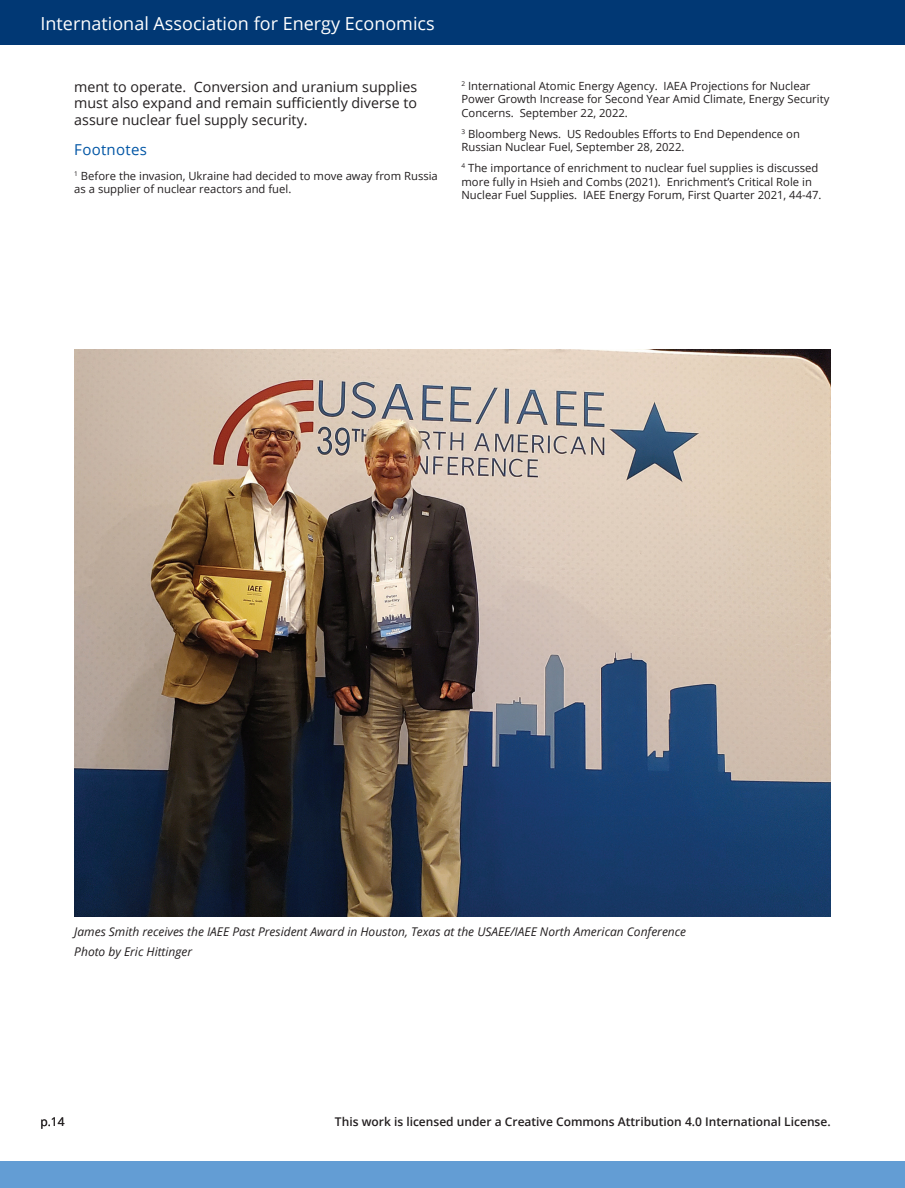
<style>
.page{position:relative;width:905px;height:1188px;background:#fff}
.page>*{position:absolute;margin:0;border:0;box-sizing:border-box;transform-origin:0 0}
.t1{font:18px "Open Sans";color:#fff}
.Heading_NEW{font:15px "Open Sans";letter-spacing:.02em;color:#0155a5}
.Body_Text_NEW{font:14.25px/16.5px "Open Sans";color:#231f20;text-align:justify}
.Figure_Caption_NEW{font:italic 12px "Open Sans";color:#231f20}
.t2{font:600 12px "Open Sans";color:#231f20}
.t3{font:12px "Open Sans";color:#231f20}
.Footnotes___Referenc{font:11.25px/13.5px "Open Sans";color:#231f20}
</style>
<div class="page">
<div style="left:0;top:0;width:904px;height:45px;background:#013874"></div>
<div style="left:0;top:1161px;width:904px;height:27px;background:#639dd4"></div>
<img style="left:74px;top:350px;width:756px;height:566px">
<h1 class="t1" style="left:40px;top:11px;width:396px">International Association for Energy Economics</h1>
<p class="Body_Text_NEW" style="left:74px;top:78px;width:344px">ment to operate. Conversion and uranium supplies must also expand and remain sufficiently diverse to assure nuclear fuel supply security.</p>
<p class="Heading_NEW" style="left:74px;top:139px;width:74px">Footnotes</p>
<p class="Footnotes___Referenc" style="left:74px;top:169px;width:365px"><sup>1</sup> Before the invasion, Ukraine had decided to move away from Russia as a supplier of nuclear reactors and fuel.</p>
<p class="Footnotes___Referenc" style="left:461px;top:78px;width:369px"><sup>2</sup> International Atomic Energy Agency. IAEA Projections for Nuclear<br>Power Growth Increase for Second Year Amid Climate, Energy Security<br>Concerns. September 22, 2022.</p>
<p class="Footnotes___Referenc" style="left:461px;top:126px;width:340px"><sup>3</sup> Bloomberg News. US Redoubles Efforts to End Dependence on<br>Russian Nuclear Fuel, September 28, 2022.</p>
<p class="Footnotes___Referenc" style="left:461px;top:161px;width:361px"><sup>4</sup> The importance of enrichment to nuclear fuel supplies is discussed more fully in Hsieh and Combs (2021). Enrichment’s Critical Role in<br>Nuclear Fuel Supplies. IAEE Energy Forum, First Quarter 2021, 44-47.</p>
<p class="Figure_Caption_NEW" style="left:74px;top:923px;width:613px">James Smith receives the IAEE Past President Award in Houston, Texas at the USAEE/IAEE North American Conference</p>
<p class="Figure_Caption_NEW" style="left:74px;top:943px;width:119px">Photo by Eric Hittinger</p>
<p class="t3" style="left:40px;top:1114px;width:26px">p.14</p>
<p class="t2" style="left:335px;top:1114px;width:497px">This work is licensed under a Creative Commons Attribution 4.0 International License.</p>
</div>
